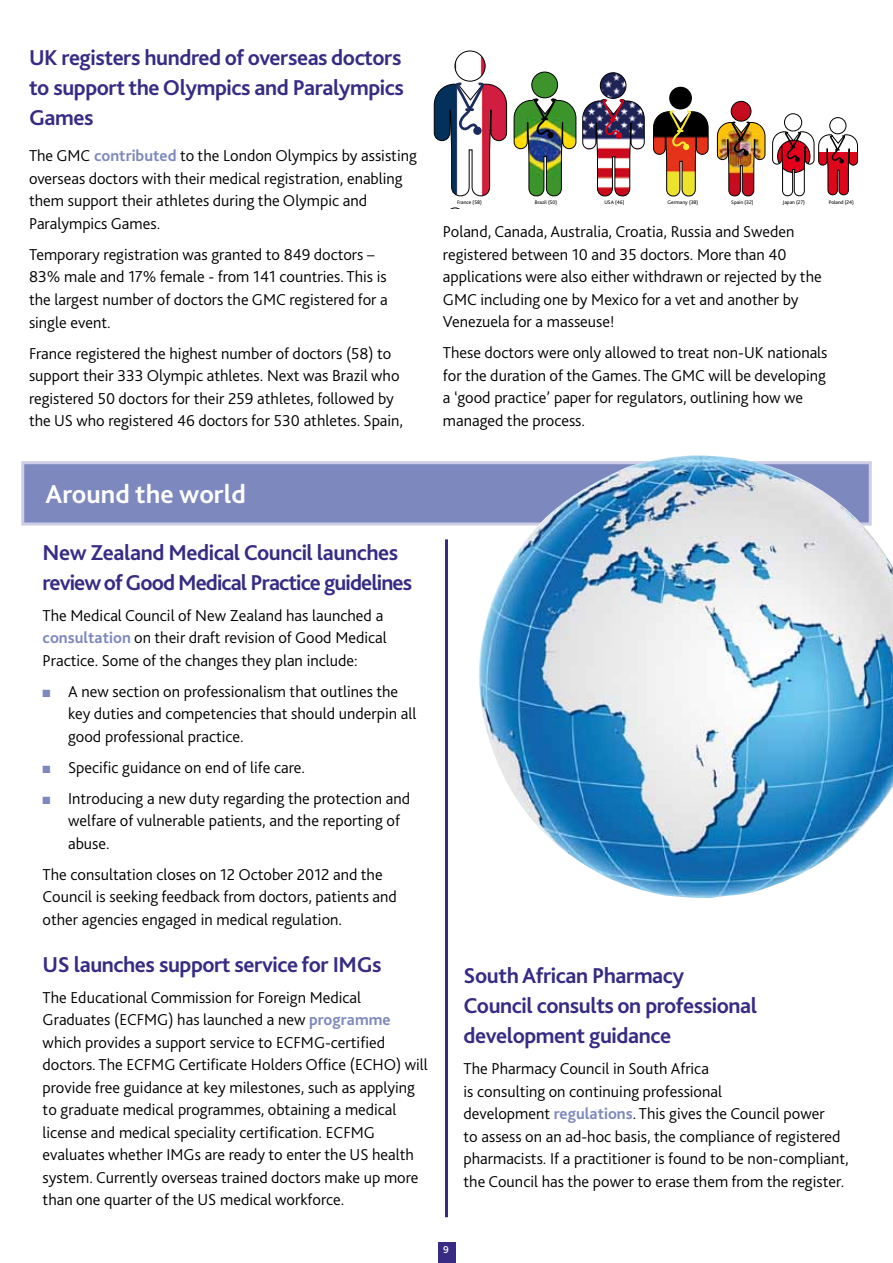
<style>
.page{position:relative;width:893px;height:1263px;background:#fff}
.page>*{position:absolute;margin:0;border:0;box-sizing:border-box;transform-origin:0 0}
.t1{font:700 27px "Bliss 2";color:#fff}
.t2{font:700 22.5px/30px "Bliss 2";letter-spacing:-.02em;color:#372b84;text-align:justify}
.t3{font:700 22.5px/30px "Bliss 2";letter-spacing:-.04em;color:#372b84}
.t4{font:300 16.5px/22.5px "Bliss 2";color:#000}
.t5{font:500 10.5px "Bliss 2";color:#fff}
.t6{font:5.4px "Bliss 2";color:#000}
.s1{font-weight:700;color:#7d88be}
.s2{color:#7d88be}
</style>
<div class="page">
<div style="left:438px;top:1242px;width:17px;height:21px;background:#372b84"></div>
<img style="left:455px;top:51px;width:30px;height:30px;border-radius:15px">
<div style="left:455px;top:51px;width:30px;height:30px;border:1px solid #000;border-radius:50%"></div>
<svg style="left:434px;top:82px;width:73px;height:115px"></svg>
<img style="left:731px;top:101px;width:20px;height:20px;border-radius:10px">
<div style="left:731px;top:101px;width:20px;height:20px;border:1px solid #000;border-radius:50%"></div>
<img style="left:717px;top:121px;width:48px;height:76px">
<div style="left:784px;top:114px;width:18px;height:17px;border:1px solid #000;border-radius:50%"></div>
<img style="left:514px;top:72px;width:62px;height:125px">
<img style="left:600px;top:73px;width:26px;height:25px;border-radius:13px">
<div style="left:600px;top:73px;width:26px;height:26px;border:1px solid #000;border-radius:50%"></div>
<svg style="left:582px;top:99px;width:62px;height:98px"></svg>
<img style="left:669px;top:87px;width:23px;height:22px;border-radius:11px">
<svg style="left:653px;top:110px;width:55px;height:87px"></svg>
<div style="left:830px;top:117px;width:16px;height:17px;border:1px solid #000;border-radius:50%"></div>
<svg style="left:772px;top:132px;width:86px;height:65px"></svg>
<div style="left:23px;top:463px;width:847px;height:61px;background:#7d88be"></div>
<div style="left:21px;top:461px;width:851px;height:64px;border:3px solid #cdcee6"></div>
<img style="left:475px;top:455px;width:418px;height:443px">
<hr style="left:445px;top:539px;width:3px;height:678px;background:#372b84">
<h2 class="t2" style="left:29px;top:42px;width:376px">UK registers hundred of overseas doctors to support the Olympics and Paralympics Games</h2>
<p class="t4" style="left:29px;top:144px;width:389px">The GMC <span class="s1">contributed</span> to the London Olympics by assisting overseas doctors with their medical registration, enabling them support their athletes during the Olympic and Paralympics Games.</p>
<p class="t4" style="left:29px;top:243px;width:360px">Temporary registration was granted to 849 doctors – 83% male and 17% female - from 141 countries. This is the largest number of doctors the GMC registered for a single event.</p>
<p class="t4" style="left:29px;top:341px;width:376px">France registered the highest number of doctors (58) to support their 333 Olympic athletes. Next was Brazil who registered 50 doctors for their 259 athletes, followed by the US who registered 46 doctors for 530 athletes. Spain,</p>
<p class="t6" style="left:457px;top:199px;width:26px">France (58)</p>
<p class="t6" style="left:535px;top:199px;width:24px">Brazil (50)</p>
<p class="t6" style="left:604px;top:199px;width:22px">USA (46)</p>
<p class="t6" style="left:667px;top:199px;width:32px">Germany (38)</p>
<p class="t6" style="left:731px;top:199px;width:24px">Spain (32)</p>
<p class="t6" style="left:783px;top:199px;width:24px">Japan (27)</p>
<p class="t6" style="left:829px;top:199px;width:27px">Poland (24)</p>
<p class="t4" style="left:443px;top:220px;width:380px">Poland, Canada, Australia, Croatia, Russia and Sweden registered between 10 and 35 doctors. More than 40 applications were also either withdrawn or rejected by the GMC including one by Mexico for a vet and another by Venezuela for a masseuse!</p>
<p class="t4" style="left:443px;top:341px;width:386px">These doctors were only allowed to treat non-UK nationals for the duration of the Games. The GMC will be developing a ‘good practice’ paper for regulators, outlining how we managed the process.</p>
<h1 class="t1" style="left:46px;top:477px;width:202px">Around the world</h1>
<h2 class="t3" style="left:43px;top:537px;width:371px">New Zealand Medical Council launches review of Good Medical Practice guidelines</h2>
<p class="t4" style="left:43px;top:603px;width:346px">The Medical Council of New Zealand has launched a <span class="s1">consultation</span> on their draft revision of Good Medical<br>Practice. Some of the changes they plan include:</p>
<p class="t4" style="left:68px;top:679px;width:350px;text-indent:-26px"><span class="s2">■</span> A new section on professionalism that outlines the key duties and competencies that should underpin all good professional practice.</p>
<p class="t4" style="left:43px;top:755px;width:264px"><span class="s2">■</span> Specific guidance on end of life care.</p>
<p class="t4" style="left:68px;top:786px;width:343px;text-indent:-26px"><span class="s2">■</span> Introducing a new duty regarding the protection and welfare of vulnerable patients, and the reporting of abuse.</p>
<p class="t4" style="left:43px;top:862px;width:356px">The consultation closes on 12 October 2012 and the<br>Council is seeking feedback from doctors, patients and other agencies engaged in medical regulation.</p>
<h2 class="t2" style="left:43px;top:949px;width:340px">US launches support service for IMGs</h2>
<p class="t4" style="left:43px;top:985px;width:387px">The Educational Commission for Foreign Medical Graduates (ECFMG) has launched a new <span class="s1">programme </span>which provides a support service to ECFMG-certified doctors. The ECFMG Certificate Holders Office (ECHO) will provide free guidance at key milestones, such as applying to graduate medical programmes, obtaining a medical license and medical speciality certification. ECFMG evaluates whether IMGs are ready to enter the US health system. Currently overseas trained doctors make up more than one quarter of the US medical workforce.</p>
<h2 class="t2" style="left:464px;top:960px;width:295px;text-align:left">South African Pharmacy<br>Council consults on professional development guidance</h2>
<p class="t4" style="left:464px;top:1057px;width:387px">The Pharmacy Council in South Africa<br>is consulting on continuing professional<br>development <span class="s1">regulations</span>. This gives the Council power<br>to assess on an ad-hoc basis, the compliance of registered pharmacists. If a practitioner is found to be non-compliant, the Council has the power to erase them from the register.</p>
<p class="t5" style="left:443px;top:1243px;width:7px">9</p>
</div>
